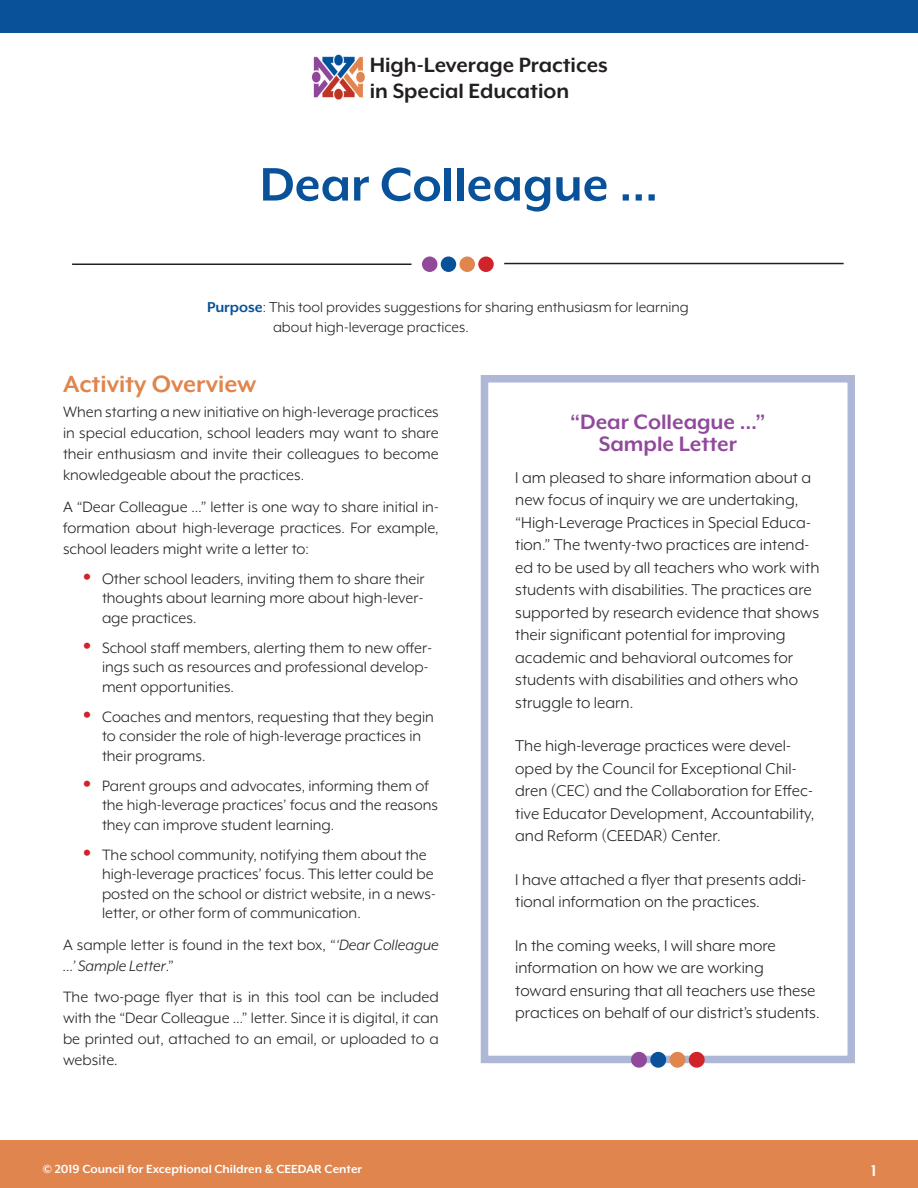
<style>
.page{position:relative;width:918px;height:1188px;background:#fff}
.page>*{position:absolute;margin:0;border:0;box-sizing:border-box;transform-origin:0 0}
.Tool_Title{font:700 54px "Mr Eaves XL Mod OT";color:#09529a}
.Body_Heading_1{font:700 27px "Mr Eaves XL Mod OT";color:#e0854d}
.Box_title_smaller{font:700 24px/22.5px "Mr Eaves XL Mod OT";color:#90499b;text-align:center}
.Main_head_-_Lead_Tit{font:700 23.7px "Mr Eaves XL Mod OT";color:#231f20}
.Box_body_letter{font:18px/22.5px "Mr Eaves XL Mod OT";color:#231f20}
.t1{font:700 18px "Mr Eaves XL Mod OT";color:#fff}
.Body_copy{font:17.25px/19.5px "Mr Eaves XL Mod OT";color:#231f20}
.Purpose{font:16.5px/20.2px "Mr Eaves XL Mod OT";color:#231f20}
.t2{font:700 13.5px "Mr Eaves XL Mod OT";color:#fff}
.s1{font-weight:700;color:#09529a}
.s2{font-weight:700;font-size:33px;color:#d1232a}
.s3{font-style:italic}
</style>
<div class="page">
<div style="left:0;top:1141px;width:918px;height:47px;background:#e0854d"></div>
<img style="left:312px;top:54px;width:53px;height:46px">
<div style="left:422px;top:256px;width:15px;height:16px;background:#90499b;border-radius:50%"></div>
<div style="left:441px;top:256px;width:15px;height:16px;background:#09529a;border-radius:50%"></div>
<div style="left:460px;top:256px;width:15px;height:16px;background:#e0854d;border-radius:50%"></div>
<div style="left:478px;top:256px;width:16px;height:16px;background:#d1232a;border-radius:50%"></div>
<hr style="left:72px;top:264px;width:340px;height:1px;background:#231f20">
<hr style="left:504px;top:263px;width:340px;height:1px;background:#231f20">
<div style="left:0;top:0;width:918px;height:33px;background:#09529a"></div>
<div style="left:481px;top:375px;width:374px;height:688px;border:8px solid #afb7d7"></div>
<div style="left:631px;top:1052px;width:16px;height:16px;background:#90499b;border-radius:50%"></div>
<div style="left:650px;top:1052px;width:16px;height:16px;background:#09529a;border-radius:50%"></div>
<div style="left:670px;top:1052px;width:15px;height:16px;background:#e0854d;border-radius:50%"></div>
<div style="left:689px;top:1052px;width:16px;height:16px;background:#d1232a;border-radius:50%"></div>
<p class="Main_head_-_Lead_Tit" style="left:370px;top:53px;width:240px">High-Leverage Practices</p>
<p class="Main_head_-_Lead_Tit" style="left:370px;top:79px;width:201px">in Special Education</p>
<p class="Tool_Title" style="left:260px;top:157px;width:400px">Dear Colleague …</p>
<p class="Purpose" style="left:273px;top:296px;width:417px;text-indent:-66px"><span class="s1">Purpose</span>: This tool provides suggestions for sharing enthusiasm for learning about high-leverage practices.</p>
<p class="Body_Heading_1" style="left:63px;top:370px;width:195px">Activity Overview</p>
<p class="Body_copy" style="left:63px;top:402px;width:377px;line-height:21px;text-align:justify">When starting a new initiative on high-leverage practices in special education, school leaders may want to share their enthusiasm and invite their colleagues to become knowledgeable about the practices.</p>
<p class="Body_copy" style="left:63px;top:496px;width:377px;line-height:21px;text-align:justify">A “Dear Colleague …” letter is one way to share initial in&shy;formation about high-leverage practices. For example, school leaders might write a letter to:</p>
<p class="Body_copy" style="left:102px;top:569px;width:324px;text-align:justify;text-indent:-20px"><span class="s2">•</span> Other school leaders, inviting them to share their thoughts about learning more about high-lever&shy;age practices.</p>
<p class="Body_copy" style="left:102px;top:638px;width:332px;text-indent:-20px"><span class="s2">•</span> School staff members, alerting them to new offer&shy;ings such as resources and professional develop&shy;ment opportunities.</p>
<p class="Body_copy" style="left:102px;top:707px;width:334px;text-indent:-20px"><span class="s2">•</span> Coaches and mentors, requesting that they begin to consider the role of high-leverage practices in their programs.</p>
<p class="Body_copy" style="left:102px;top:776px;width:338px;text-indent:-20px"><span class="s2">•</span> Parent groups and advocates, informing them of the high-leverage practices’ focus and the reasons they can improve student learning.</p>
<p class="Body_copy" style="left:102px;top:845px;width:335px;text-indent:-20px"><span class="s2">•</span> The school community, notifying them about the high-leverage practices’ focus. This letter could be posted on the school or district website, in a news&shy;letter, or other form of communication.</p>
<p class="Body_copy" style="left:63px;top:934px;width:377px;line-height:21px">A sample letter is found in the text box, “<span class="s3">‘Dear Colleague …’ Sample Letter</span>.”</p>
<p class="Body_copy" style="left:63px;top:987px;width:377px;line-height:21px;text-align:justify">The two-page flyer that is in this tool can be included with the “Dear Colleague …” letter. Since it is digital, it can be printed out, attached to an email, or uploaded to a website.</p>
<p class="Box_title_smaller" style="left:570px;top:410px;width:197px">“Dear Colleague …”<br>Sample Letter</p>
<p class="Box_body_letter" style="left:515px;top:466px;width:306px">I am pleased to share information about a new focus of inquiry we are undertaking, “High-Leverage Practices in Special Educa&shy;tion.” The twenty-two practices are intend&shy;ed to be used by all teachers who work with students with disabilities. The practices are supported by research evidence that shows their significant potential for improving academic and behavioral outcomes for students with disabilities and others who struggle to learn.</p>
<p class="Box_body_letter" style="left:515px;top:735px;width:301px">The high-leverage practices were devel&shy;oped by the Council for Exceptional Chil&shy;dren (CEC) and the Collaboration for Effec&shy;tive Educator Development, Accountability, and Reform (CEEDAR) Center.</p>
<p class="Box_body_letter" style="left:515px;top:868px;width:293px">I have attached a flyer that presents addi&shy;tional information on the practices.</p>
<p class="Box_body_letter" style="left:515px;top:934px;width:306px">In the coming weeks, I will share more information on how we are working<br>toward ensuring that all teachers use these practices on behalf of our district’s students.</p>
<p class="t2" style="left:43px;top:1162px;width:321px">© 2019 Council for Exceptional Children &amp; CEEDAR Center</p>
<p class="t1" style="left:871px;top:1161px;width:7px">1</p>
</div>
